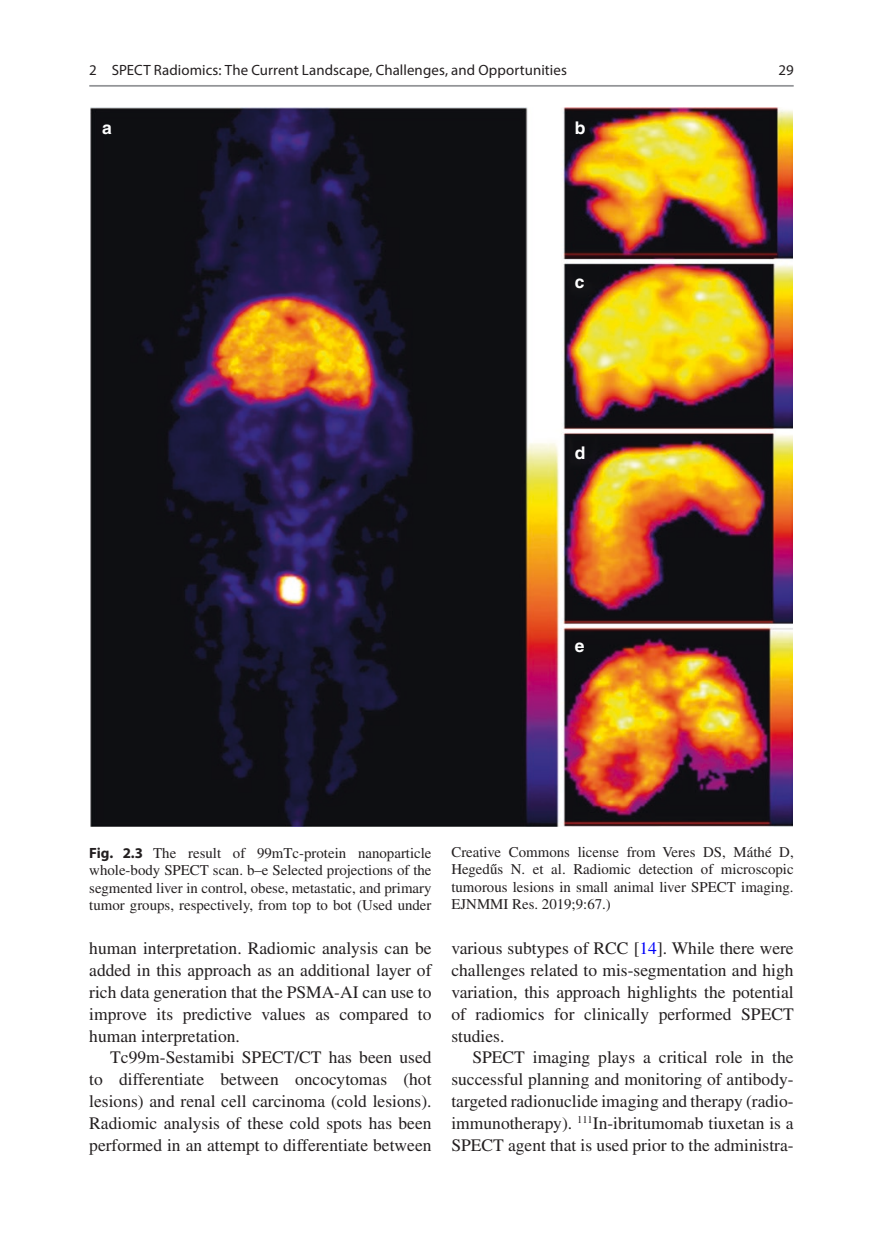
<style>
.page{position:relative;width:883px;height:1260px;background:#fff}
.page>*{position:absolute;margin:0;border:0;box-sizing:border-box;transform-origin:0 0}
.t1{font:17.5px/21.9px "Times LT Std";color:#231f20;text-align:justify}
.t2{font:700 17.5px "Helvetica";color:#fff}
.t3{font:14.88px/17.5px "Times LT Std";color:#231f20;text-align:justify}
.t4{font:14.88px "Myriad Pro Regular 3";letter-spacing:.01em;color:#231f20}
.t5{font:14.88px "Myriad Pro";color:#231f20}
.s1{font-family:"Myriad Pro";font-weight:700}
.s2{font-family:"STIX General"}
.s3{color:#0000fa}
</style>
<div class="page">
<img style="left:91px;top:107px;width:701px;height:720px">
<hr style="left:89px;top:85px;width:705px;height:2px;background:#939598">
<p class="t4" style="left:89px;top:61px;width:479px">2 SPECT Radiomics: The Current Landscape, Challenges, and Opportunities</p>
<p class="t2" style="left:102px;top:117px;width:11px">a</p>
<p class="t2" style="left:575px;top:117px;width:12px">b</p>
<p class="t2" style="left:575px;top:271px;width:11px">c</p>
<p class="t2" style="left:575px;top:442px;width:12px">d</p>
<p class="t2" style="left:575px;top:635px;width:11px">e</p>
<p class="t5" style="left:778px;top:61px;width:17px">29</p>
<p class="t3" style="left:89px;top:844px;width:344px"><span class="s1">Fig. 2.3</span> The result of 99mTc-protein nanoparticle whole-body SPECT scan. b–e Selected projections of the segmented liver in control, obese, metastatic, and primary tumor groups, respectively, from top to bot (Used under</p>
<p class="t3" style="left:451px;top:843px;width:344px">Creative Commons license from Veres DS, Máthé D, Heged<span class="s2">ű</span>s N. et al. Radiomic detection of microscopic tumorous lesions in small animal liver SPECT imaging.<br>EJNMMI Res. 2019;9:67.)</p>
<p class="t1" style="left:89px;top:937px;width:344px">human interpretation. Radiomic analysis can be added in this approach as an additional layer of rich data generation that the PSMA-AI can use to improve its predictive values as compared to human interpretation.</p>
<p class="t1" style="left:89px;top:1047px;width:344px;text-indent:21px">Tc99m-Sestamibi SPECT/CT has been used to differentiate between oncocytomas (hot lesions) and renal cell carcinoma (cold lesions).<br>Radiomic analysis of these cold spots has been performed in an attempt to differentiate between</p>
<p class="t1" style="left:451px;top:937px;width:344px">various subtypes of RCC [<span class="s3">14</span>]. While there were challenges related to mis-segmentation and high variation, this approach highlights the potential of radiomics for clinically performed SPECT studies.</p>
<p class="t1" style="left:451px;top:1047px;width:344px;text-indent:21px">SPECT imaging plays a critical role in the successful planning and monitoring of antibody&shy;targeted radionuclide imaging and therapy (radio&shy;immunotherapy). <sup>111</sup>In-ibritumomab tiuxetan is a SPECT agent that is used prior to the administra-</p>
</div>
